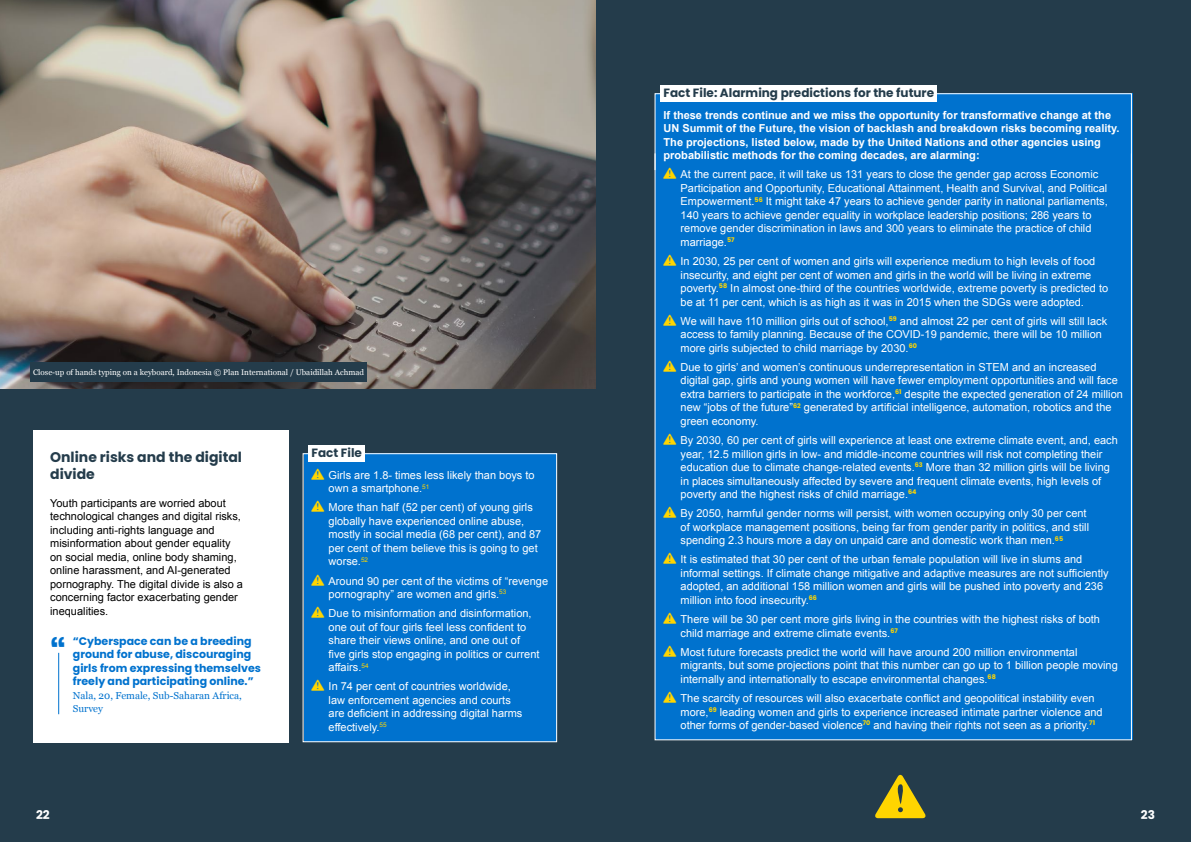
<style>
.page{position:relative;width:1191px;height:842px;background:#fff}
.page>*{position:absolute;margin:0;border:0;box-sizing:border-box;transform-origin:0 0}
.t1{font:700 37px "Poppins";color:#0072ce}
.t2{font:700 14px/17px "Poppins";color:#243c4b}
.t3{font:700 12px "Poppins";color:#243c4b}
.t4{font:700 12px "Poppins";color:#fff}
.t5{font:11px/13.5px "Arial";color:#fff}
.t6{font:11px/13.5px "Arial";color:#000}
.t7{font:700 11px/13.5px "Arial";color:#fff}
.t8{font:700 11px/13.5px "Poppins";color:#0072ce}
.t9{font:10px/13.5px "Georgia";color:#0072ce}
.t10{font:8px "Georgia";color:#fff}
</style>
<div class="page">
<div style="left:0;top:0;width:595px;height:842px;background:#243c4b"></div>
<div style="left:595px;top:0;width:596px;height:842px;background:#243c4b"></div>
<div style="left:304px;top:454px;width:252px;height:288px;background:#0072ce"></div>
<img style="left:0;top:0;width:595px;height:388px">
<div style="left:33px;top:430px;width:256px;height:312px;background:#fff"></div>
<hr style="left:58px;top:653px;width:1px;height:61px;background:#0072ce">
<svg style="left:875px;top:774px;width:51px;height:44px"></svg>
<div style="left:309px;top:445px;width:56px;height:16px;background:#fff"></div>
<div style="left:302px;top:453px;width:255px;height:289px;border:1px solid #fff"></div>
<div style="left:30px;top:363px;width:337px;height:19px;background:#243c4b"></div>
<div style="left:655px;top:94px;width:477px;height:646px;background:#0072ce"></div>
<div style="left:660px;top:85px;width:277px;height:16px;background:#fff"></div>
<div style="left:654px;top:93px;width:478px;height:78px;border:1px solid #fff"></div>
<p class="t10" style="left:33px;top:366px;width:332px">Close-up of hands typing on a keyboard, Indonesia © Plan International / Ubaidillah Achmad</p>
<p class="t2" style="left:50px;top:448px;width:193px">Online risks and the digital divide</p>
<p class="t6" style="left:50px;top:496px;width:194px">Youth participants are worried about technological changes and digital risks, including anti-rights language and misinformation about gender equality on social media, online body shaming, online harassment, and AI-generated pornography. The digital divide is also a concerning factor exacerbating gender inequalities.</p>
<h1 class="t1" style="left:50px;top:633px;width:17px">Б</h1>
<p class="t8" style="left:73px;top:634px;width:189px">“Cyberspace can be a breeding ground for abuse, discouraging girls from expressing themselves freely and participating online.”</p>
<p class="t9" style="left:73px;top:688px;width:170px">Nala, 20, Female, Sub-Saharan Africa,<br>Survey</p>
<p class="t3" style="left:311px;top:446px;width:52px">Fact File</p>
<p class="t5" style="left:328px;top:468px;width:208px">Girls are 1.8- times less likely than boys to own a smartphone.<sup>51</sup></p>
<p class="t5" style="left:328px;top:501px;width:214px">More than half (52 per cent) of young girls globally have experienced online abuse, mostly in social media (68 per cent), and 87 per cent of them believe this is going to get worse.<sup>52</sup></p>
<p class="t5" style="left:328px;top:574px;width:221px">Around 90 per cent of the victims of “revenge pornography” are women and girls.<sup>53</sup></p>
<p class="t5" style="left:328px;top:607px;width:212px">Due to misinformation and disinformation, one out of four girls feel less confident to share their views online, and one out of five girls stop engaging in politics or current affairs.<sup>54</sup></p>
<p class="t5" style="left:328px;top:680px;width:195px">In 74 per cent of countries worldwide, law enforcement agencies and courts are deficient in addressing digital harms effectively.<sup>55</sup></p>
<p class="t3" style="left:663px;top:86px;width:272px">Fact File: Alarming predictions for the future</p>
<p class="t7" style="left:663px;top:108px;width:457px">If these trends continue and we miss the opportunity for transformative change at the UN Summit of the Future, the vision of backlash and breakdown risks becoming reality.<br>The projections, listed below, made by the United Nations and other agencies using probabilistic methods for the coming decades, are alarming:</p>
<p class="t5" style="left:680px;top:168px;width:429px">At the current pace, it will take us 131 years to close the gender gap across Economic Participation and Opportunity, Educational Attainment, Health and Survival, and Political Empowerment.<sup>56</sup> It might take 47 years to achieve gender parity in national parliaments, 140 years to achieve gender equality in workplace leadership positions; 286 years to remove gender discrimination in laws and 300 years to eliminate the practice of child marriage.<sup>57</sup></p>
<p class="t5" style="left:680px;top:255px;width:429px">In 2030, 25 per cent of women and girls will experience medium to high levels of food insecurity, and eight per cent of women and girls in the world will be living in extreme poverty.<sup>58</sup> In almost one-third of the countries worldwide, extreme poverty is predicted to be at 11 per cent, which is as high as it was in 2015 when the SDGs were adopted.</p>
<p class="t5" style="left:680px;top:314px;width:428px">We will have 110 million girls out of school,<sup>59</sup> and almost 22 per cent of girls will still lack access to family planning. Because of the COVID-19 pandemic, there will be 10 million more girls subjected to child marriage by 2030.<sup>60</sup></p>
<p class="t5" style="left:680px;top:360px;width:444px">Due to girls’ and women’s continuous underrepresentation in STEM and an increased digital gap, girls and young women will have fewer employment opportunities and will face extra barriers to participate in the workforce,<sup>61</sup> despite the expected generation of 24 million new “jobs of the future”<sup>62</sup> generated by artificial intelligence, automation, robotics and the green economy.</p>
<p class="t5" style="left:680px;top:434px;width:439px">By 2030, 60 per cent of girls will experience at least one extreme climate event, and, each year, 12.5 million girls in low- and middle-income countries will risk not completing their education due to climate change-related events.<sup>63</sup> More than 32 million girls will be living in places simultaneously affected by severe and frequent climate events, high levels of poverty and the highest risks of child marriage.<sup>64</sup></p>
<p class="t5" style="left:680px;top:507px;width:410px">By 2050, harmful gender norms will persist, with women occupying only 30 per cent of workplace management positions, being far from gender parity in politics, and still spending 2.3 hours more a day on unpaid care and domestic work than men.<sup>65</sup></p>
<p class="t5" style="left:680px;top:553px;width:429px">It is estimated that 30 per cent of the urban female population will live in slums and informal settings. If climate change mitigative and adaptive measures are not sufficiently adopted, an additional 158 million women and girls will be pushed into poverty and 236 million into food insecurity.<sup>66</sup></p>
<p class="t5" style="left:680px;top:613px;width:421px">There will be 30 per cent more girls living in the countries with the highest risks of both child marriage and extreme climate events.<sup>67</sup></p>
<p class="t5" style="left:680px;top:645px;width:439px">Most future forecasts predict the world will have around 200 million environmental migrants, but some projections point that this number can go up to 1 billion people moving internally and internationally to escape environmental changes.<sup>68</sup></p>
<p class="t5" style="left:680px;top:691px;width:423px">The scarcity of resources will also exacerbate conflict and geopolitical instability even more,<sup>69</sup> leading women and girls to experience increased intimate partner violence and other forms of gender-based violence<sup>70</sup> and having their rights not seen as a priority.<sup>71</sup></p>
<p class="t4" style="left:36px;top:807px;width:15px">22</p>
<p class="t4" style="left:1140px;top:807px;width:16px">23</p>
</div>
